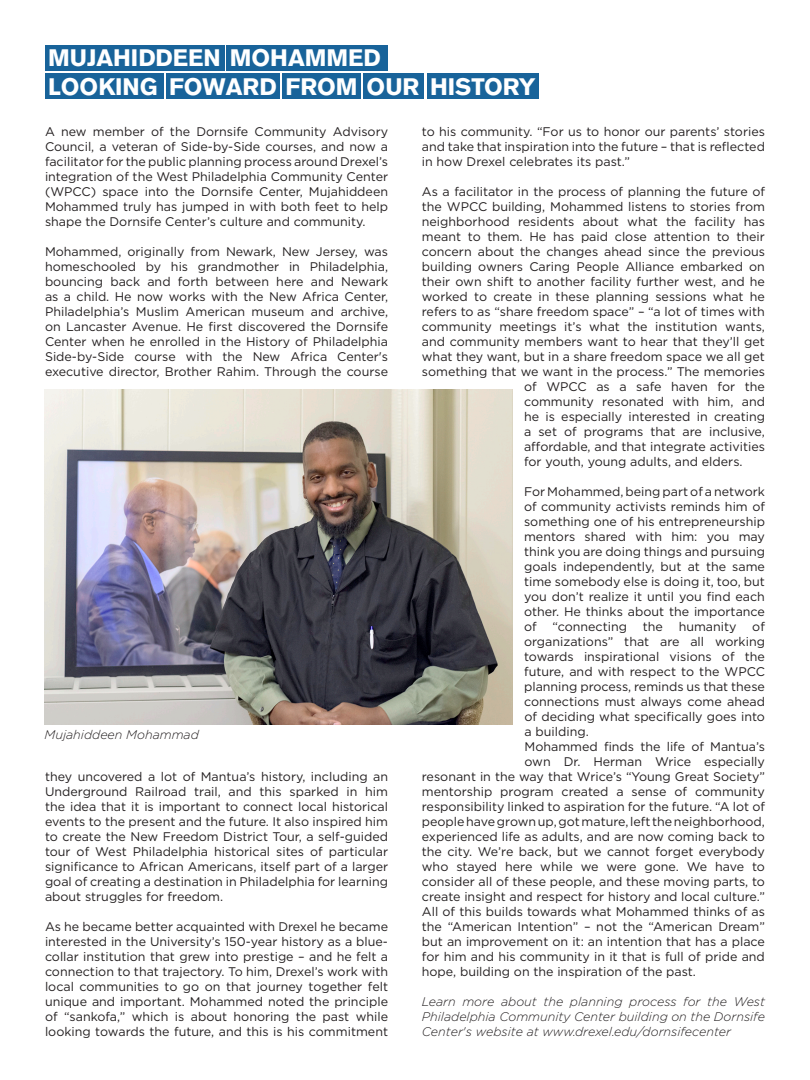
<style>
.page{position:relative;width:810px;height:1080px;background:#fff}
.page>*{position:absolute;margin:0;border:0;box-sizing:border-box;transform-origin:0 0}
.t1{font:700 23.62px "Akzidenz Grotesk BQ";color:#fff}
.t2{font:12.5px/15px "Gotham";color:#231f20;text-align:justify}
.t3{font:italic 300 12.5px/15px "Gotham";color:#231f20;text-align:justify}
</style>
<div class="page">
<div style="left:45px;top:45px;width:179px;height:26px;background:#18639a"></div>
<div style="left:227px;top:45px;width:161px;height:26px;background:#18639a"></div>
<div style="left:45px;top:73px;width:118px;height:26px;background:#18639a"></div>
<div style="left:166px;top:73px;width:114px;height:26px;background:#18639a"></div>
<div style="left:283px;top:73px;width:78px;height:26px;background:#18639a"></div>
<div style="left:364px;top:73px;width:60px;height:26px;background:#18639a"></div>
<div style="left:427px;top:73px;width:111px;height:26px;background:#18639a"></div>
<img style="left:45px;top:390px;width:468px;height:334px">
<p class="t1" style="left:48px;top:44px;width:334px">MUJAHIDDEEN MOHAMMED</p>
<p class="t1" style="left:48px;top:73px;width:111px">LOOKING</p>
<p class="t1" style="left:169px;top:73px;width:252px">FOWARD FROM OUR</p>
<p class="t1" style="left:430px;top:73px;width:107px">HISTORY</p>
<p class="t2" style="left:45px;top:123px;width:345px">A new member of the Dornsife Community Advisory Council, a veteran of Side-by-Side courses, and now a facilitator for the public planning process around Drexel’s integration of the West Philadelphia Community Center (WPCC) space into the Dornsife Center, Mujahiddeen Mohammed truly has jumped in with both feet to help shape the Dornsife Center’s culture and community.</p>
<p class="t2" style="left:45px;top:243px;width:345px">Mohammed, originally from Newark, New Jersey, was homeschooled by his grandmother in Philadelphia, bouncing back and forth between here and Newark as a child. He now works with the New Africa Center, Philadelphia’s Muslim American museum and archive, on Lancaster Avenue. He first discovered the Dornsife Center when he enrolled in the History of Philadelphia Side-by-Side course with the New Africa Center's executive director, Brother Rahim. Through the course</p>
<p class="t3" style="left:45px;top:727px;width:156px">Mujahiddeen Mohammad</p>
<p class="t2" style="left:45px;top:768px;width:345px">they uncovered a lot of Mantua’s history, including an Underground Railroad trail, and this sparked in him the idea that it is important to connect local historical events to the present and the future. It also inspired him to create the New Freedom District Tour, a self-guided tour of West Philadelphia historical sites of particular significance to African Americans, itself part of a larger goal of creating a destination in Philadelphia for learning about struggles for freedom.</p>
<p class="t2" style="left:45px;top:918px;width:345px">As he became better acquainted with Drexel he became interested in the University’s 150-year history as a blue&shy;collar institution that grew into prestige – and he felt a connection to that trajectory. To him, Drexel’s work with local communities to go on that journey together felt unique and important. Mohammed noted the principle of “sankofa,” which is about honoring the past while looking towards the future, and this is his commitment</p>
<p class="t2" style="left:422px;top:123px;width:345px">to his community. “For us to honor our parents’ stories and take that inspiration into the future – that is reflected in how Drexel celebrates its past.”</p>
<p class="t2" style="left:422px;top:183px;width:345px">As a facilitator in the process of planning the future of</p>
<p class="t2" style="left:422px;top:198px;width:345px">the WPCC building, Mohammed listens to stories from</p>
<p class="t2" style="left:422px;top:213px;width:345px">neighborhood residents about what the facility has</p>
<p class="t2" style="left:422px;top:228px;width:345px">meant to them. He has paid close attention to their</p>
<p class="t2" style="left:422px;top:243px;width:345px">concern about the changes ahead since the previous</p>
<p class="t2" style="left:422px;top:258px;width:345px">building owners Caring People Alliance embarked on</p>
<p class="t2" style="left:422px;top:273px;width:345px">their own shift to another facility further west, and he</p>
<p class="t2" style="left:422px;top:288px;width:345px">worked to create in these planning sessions what he</p>
<p class="t2" style="left:422px;top:303px;width:345px">refers to as “share freedom space” – “a lot of times with</p>
<p class="t2" style="left:422px;top:318px;width:345px">community meetings it’s what the institution wants,</p>
<p class="t2" style="left:422px;top:333px;width:345px">and community members want to hear that they’ll get</p>
<p class="t2" style="left:422px;top:348px;width:345px">what they want, but in a share freedom space we all get</p>
<p class="t2" style="left:422px;top:363px;width:345px">something that we want in the process.” The memories</p>
<p class="t2" style="left:524px;top:378px;width:242px">of WPCC as a safe haven for the</p>
<p class="t2" style="left:524px;top:393px;width:242px">community resonated with him, and</p>
<p class="t2" style="left:524px;top:408px;width:242px">he is especially interested in creating</p>
<p class="t2" style="left:524px;top:423px;width:242px">a set of programs that are inclusive,</p>
<p class="t2" style="left:524px;top:438px;width:242px">affordable, and that integrate activities</p>
<p class="t2" style="left:524px;top:453px;width:220px">for youth, young adults, and elders.</p>
<p class="t2" style="left:524px;top:483px;width:242px">For Mohammed, being part of a network of community activists reminds him of something one of his entrepreneurship mentors shared with him: you may think you are doing things and pursuing goals independently, but at the same time somebody else is doing it, too, but you don’t realize it until you find each other. He thinks about the importance of</p>
<p class="t2" style="left:524px;top:618px;width:242px;text-indent:228px">of organizations” that are all working towards inspirational visions of the future, and with respect to the WPCC planning process, reminds us that these connections must always come ahead of deciding what specifically goes into a building.</p>
<p class="t2" style="left:525px;top:738px;width:242px">Mohammed finds the life of Mantua’s</p>
<p class="t2" style="left:525px;top:753px;width:242px">own Dr. Herman Wrice especially</p>
<p class="t2" style="left:422px;top:768px;width:345px">resonant in the way that Wrice’s “Young Great Society”</p>
<p class="t2" style="left:422px;top:783px;width:345px">mentorship program created a sense of community</p>
<p class="t2" style="left:422px;top:798px;width:345px">responsibility linked to aspiration for the future. “A lot of</p>
<p class="t2" style="left:422px;top:813px;width:345px">people have grown up, got mature, left the neighborhood,</p>
<p class="t2" style="left:422px;top:828px;width:345px">experienced life as adults, and are now coming back to</p>
<p class="t2" style="left:422px;top:843px;width:345px">the city. We’re back, but we cannot forget everybody</p>
<p class="t2" style="left:422px;top:858px;width:345px">who stayed here while we were gone. We have to</p>
<p class="t2" style="left:422px;top:873px;width:345px">consider all of these people, and these moving parts, to</p>
<p class="t2" style="left:422px;top:888px;width:345px">create insight and respect for history and local culture.”</p>
<p class="t2" style="left:422px;top:903px;width:345px">All of this builds towards what Mohammed thinks of as</p>
<p class="t2" style="left:422px;top:918px;width:345px">the “American Intention” – not the “American Dream”</p>
<p class="t2" style="left:422px;top:933px;width:345px">but an improvement on it: an intention that has a place</p>
<p class="t2" style="left:422px;top:948px;width:345px">for him and his community in it that is full of pride and</p>
<p class="t2" style="left:422px;top:963px;width:276px">hope, building on the inspiration of the past.</p>
<p class="t3" style="left:422px;top:993px;width:345px">Learn more about the planning process for the West Philadelphia Community Center building on the Dornsife Center's website at www.drexel.edu/dornsifecenter</p>
<p class="t2" style="left:552px;top:618px;width:76px">“connecting</p>
<p class="t2" style="left:643px;top:618px;width:22px">the</p>
<p class="t2" style="left:679px;top:618px;width:59px">humanity</p>
</div>
